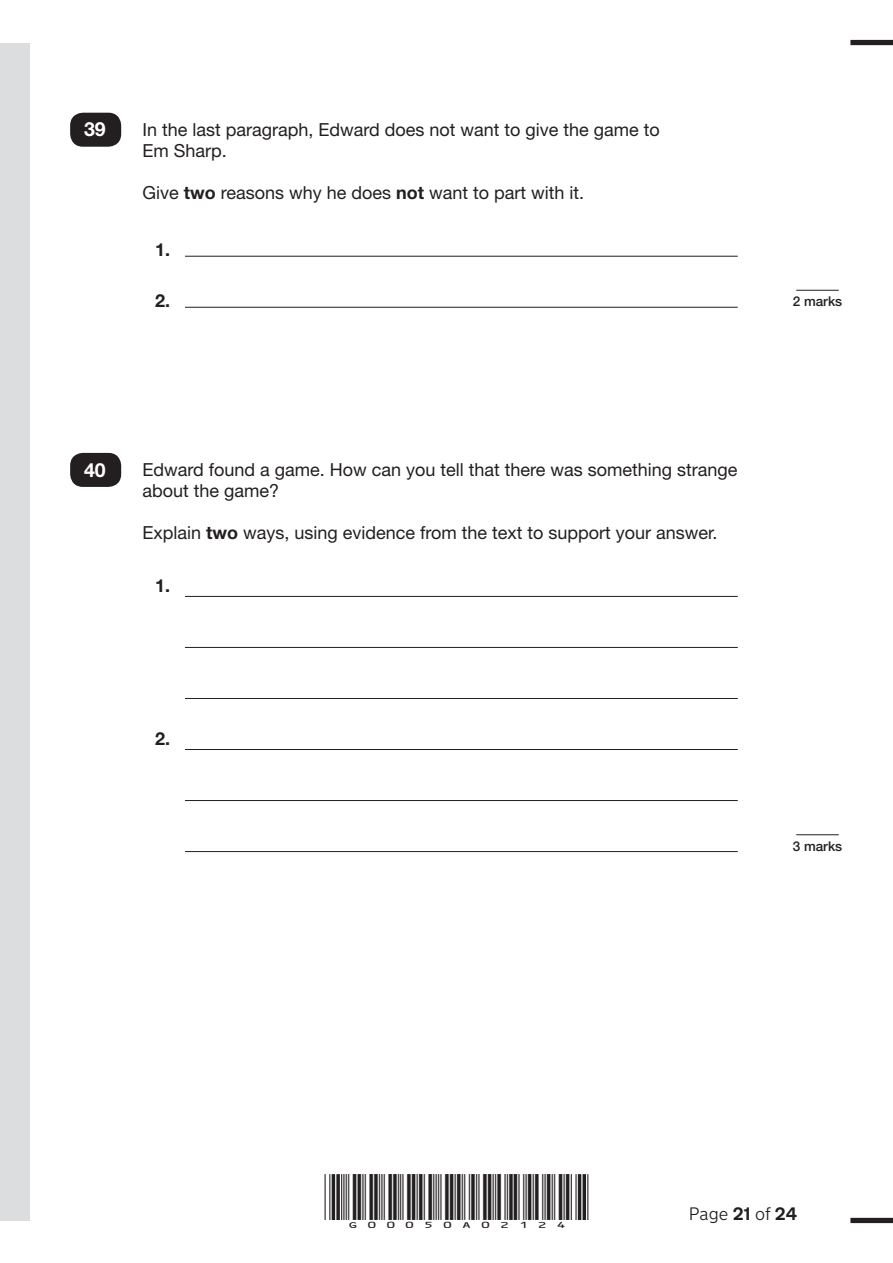
<style>
.page{position:relative;width:893px;height:1263px;background:#fff}
.page>*{position:absolute;margin:0;border:0;box-sizing:border-box;transform-origin:0 0}
.t1{font:700 19.5px "Helvetica Neue LT Std";color:#fff}
.t2{font:18px/21px "Helvetica Neue LT Std";color:#231f20}
.t3{font:300 18px "New Transport";color:#231f20}
.t4{font:700 18px "Helvetica Neue LT Std";color:#231f20}
.t5{font:15px "ID Automation HC39 M";color:#231f20;scale:1.3 1}
.t6{font:500 13.5px "Helvetica Neue LT Std";color:#231f20}
.s1{font-weight:700}
</style>
<div class="page">
<div style="left:70px;top:113px;width:51px;height:34px;background:#231f20;border-radius:13px"></div>
<hr style="left:185px;top:256px;width:553px;height:1px;background:#231f20">
<hr style="left:185px;top:307px;width:553px;height:1px;background:#231f20">
<hr style="left:796px;top:290px;width:43px;height:1px;background:#231f20">
<div style="left:70px;top:453px;width:51px;height:34px;background:#231f20;border-radius:13px"></div>
<hr style="left:185px;top:596px;width:553px;height:1px;background:#231f20">
<hr style="left:185px;top:647px;width:553px;height:1px;background:#231f20">
<hr style="left:185px;top:698px;width:553px;height:1px;background:#231f20">
<hr style="left:185px;top:749px;width:553px;height:1px;background:#231f20">
<hr style="left:185px;top:800px;width:553px;height:1px;background:#231f20">
<hr style="left:185px;top:851px;width:553px;height:1px;background:#231f20">
<hr style="left:796px;top:834px;width:43px;height:1px;background:#231f20">
<div style="left:850px;top:1218px;width:43px;height:5px;background:#231f20"></div>
<div style="left:850px;top:40px;width:43px;height:5px;background:#231f20"></div>
<hr style="left:341px;top:1174px;width:1px;height:46px;background:#231f20">
<hr style="left:329px;top:1174px;width:1px;height:46px;background:#231f20">
<hr style="left:325px;top:1174px;width:1px;height:46px;background:#231f20">
<svg style="left:336px;top:1174px;width:4px;height:46px"></svg>
<hr style="left:332px;top:1174px;width:3px;height:46px;background:#231f20">
<hr style="left:587px;top:1174px;width:1px;height:46px;background:#231f20">
<hr style="left:575px;top:1174px;width:2px;height:46px;background:#231f20">
<hr style="left:571px;top:1174px;width:1px;height:46px;background:#231f20">
<hr style="left:583px;top:1174px;width:3px;height:46px;background:#231f20">
<hr style="left:578px;top:1174px;width:3px;height:46px;background:#231f20">
<div style="left:0;top:43px;width:30px;height:1177px;background:#dcdddf"></div>
<p class="t1" style="left:84px;top:117px;width:23px">39</p>
<p class="t2" style="left:142px;top:119px;width:519px">In the last paragraph, Edward does not want to give the game to<br>Em Sharp.</p>
<p class="t2" style="left:142px;top:182px;width:443px">Give <span class="s1">two</span> reasons why he does <span class="s1">not</span> want to part with it.</p>
<p class="t4" style="left:155px;top:239px;width:17px">1.</p>
<p class="t4" style="left:155px;top:290px;width:17px">2.</p>
<p class="t6" style="left:793px;top:293px;width:51px">2 marks</p>
<p class="t1" style="left:84px;top:458px;width:23px">40</p>
<p class="t2" style="left:142px;top:459px;width:597px">Edward found a game. How can you tell that there was something strange about the game?</p>
<p class="t2" style="left:142px;top:522px;width:577px">Explain <span class="s1">two</span> ways, using evidence from the text to support your answer.</p>
<p class="t4" style="left:155px;top:575px;width:17px">1.</p>
<p class="t4" style="left:155px;top:728px;width:17px">2.</p>
<p class="t6" style="left:793px;top:838px;width:51px">3 marks</p>
<p class="t5" style="left:343px;top:1206px;width:176px">g00050A02124</p>
<p class="t3" style="left:689px;top:1203px;width:110px">Page <span class="s1">21</span> of <span class="s1">24</span></p>
</div>
